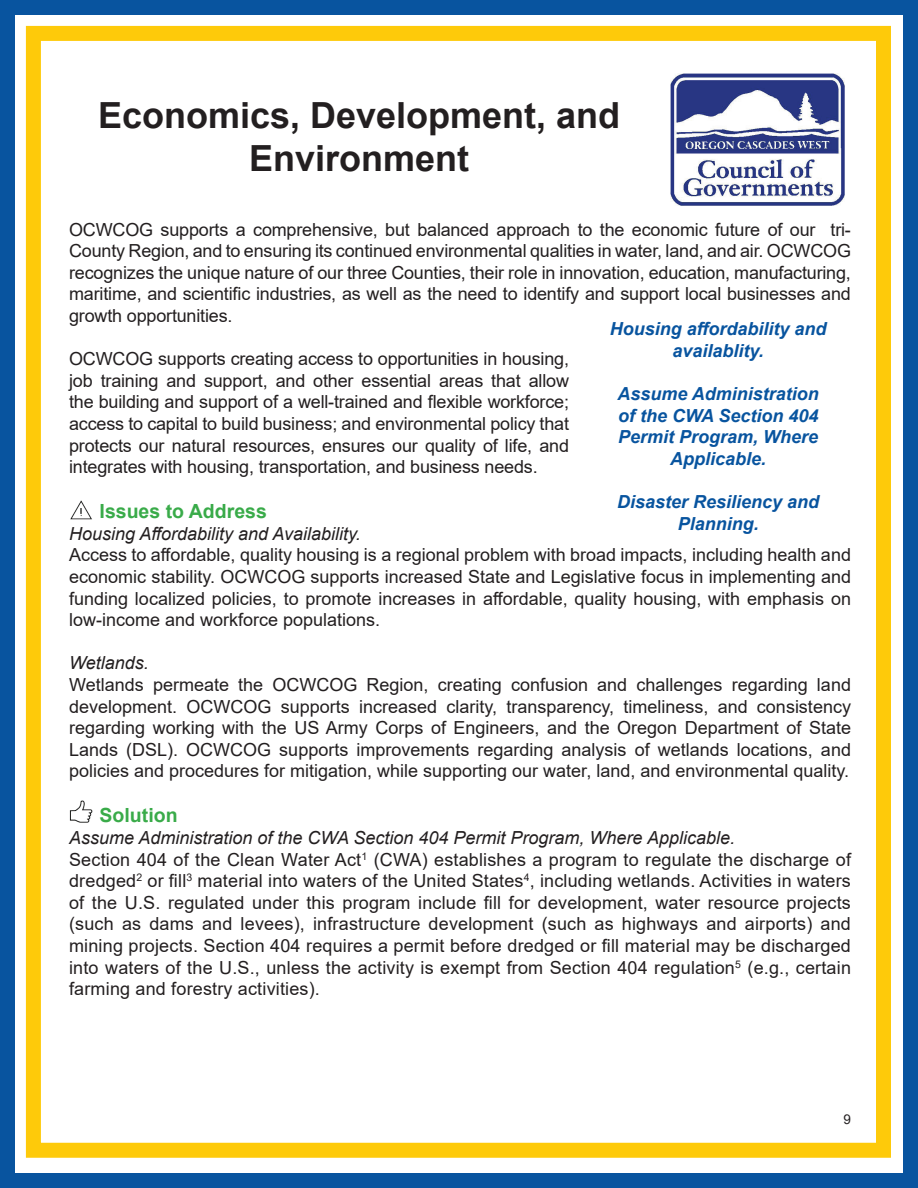
<style>
.page{position:relative;width:918px;height:1188px;background:#fff}
.page>*{position:absolute;margin:0;border:0;box-sizing:border-box;transform-origin:0 0}
.t1{font:700 36px/43.2px "Arial";color:#231f20;text-align:center}
.t2{font:700 19.5px "Arial";color:#39ab49}
.t3{font:18px/21.6px "Arial";letter-spacing:.01em;color:#231f20;text-align:justify}
.t4{font:italic 700 18px/21.6px "Arial";color:#08549f;text-align:center}
.t5{font:italic 18px "Arial";color:#231f20}
.t6{font:13.5px "Arial";color:#231f20}
.s1{font-style:italic}
</style>
<div class="page">
<div style="left:0;top:0;width:918px;height:1188px;background:#fff;border:15px solid #08549f"></div>
<div style="left:26px;top:26px;width:865px;height:1132px;border:15px solid #feca0a"></div>
<img style="left:670px;top:73px;width:175px;height:132px">
<img style="left:70px;top:500px;width:22px;height:20px">
<img style="left:69px;top:801px;width:24px;height:22px">
<h1 class="t1" style="left:98px;top:94px;width:524px">Economics, Development, and<br>Environment</h1>
<p class="t3" style="left:69px;top:218px;width:783px">OCWCOG supports a comprehensive, but balanced approach to the economic future of our tri-County Region, and to ensuring its continued environmental qualities in water, land, and air. OCWCOG recognizes the unique nature of our three Counties, their role in innovation, education, manufacturing, maritime, and scientific industries, as well as the need to identify and support local businesses and growth opportunities.</p>
<p class="t3" style="left:69px;top:348px;width:502px">OCWCOG supports creating access to opportunities in housing, job training and support, and other essential areas that allow the building and support of a well-trained and flexible workforce; access to capital to build business; and environmental policy that protects our natural resources, ensures our quality of life, and integrates with housing, transportation, and business needs.</p>
<p class="t2" style="left:100px;top:498px;width:169px">Issues to Address</p>
<p class="t5" style="left:69px;top:522px;width:293px">Housing Affordability and Availability.</p>
<p class="t3" style="left:69px;top:544px;width:783px">Access to affordable, quality housing is a regional problem with broad impacts, including health and economic stability. OCWCOG supports increased State and Legislative focus in implementing and funding localized policies, to promote increases in affordable, quality housing, with emphasis on low-income and workforce populations.</p>
<p class="t5" style="left:69px;top:651px;width:81px">Wetlands.</p>
<p class="t3" style="left:69px;top:674px;width:783px">Wetlands permeate the OCWCOG Region, creating confusion and challenges regarding land development. OCWCOG supports increased clarity, transparency, timeliness, and consistency regarding working with the US Army Corps of Engineers, and the Oregon Department of State Lands (DSL). OCWCOG supports improvements regarding analysis of wetlands locations, and policies and procedures for mitigation, while supporting our water, land, and environmental quality.</p>
<p class="t2" style="left:100px;top:802px;width:79px">Solution</p>
<p class="t3" style="left:69px;top:827px;width:783px;text-align:left"><span class="s1">Assume Administration of the CWA Section 404 Permit Program, Where Applicable.<br></span>Section 404 of the Clean Water Act<sup>1</sup> (CWA) establishes a program to regulate the discharge of dredged<sup>2</sup> or fill<sup>3</sup> material into waters of the United States<sup>4</sup>, including wetlands. Activities in waters of the U.S. regulated under this program include fill for development, water resource projects (such as dams and levees), infrastructure development (such as highways and airports) and mining projects. Section 404 requires a permit before dredged or fill material may be discharged into waters of the U.S., unless the activity is exempt from Section 404 regulation<sup>5</sup> (e.g., certain farming and forestry activities).</p>
<p class="t4" style="left:610px;top:319px;width:218px">Housing affordability and availablity.</p>
<p class="t4" style="left:618px;top:384px;width:203px">Assume Administration of the CWA Section 404<br>Permit Program, Where<br>Applicable.</p>
<p class="t4" style="left:617px;top:492px;width:204px">Disaster Resiliency and<br>Planning.</p>
<p class="t6" style="left:844px;top:1110px;width:9px">9</p>
</div>
